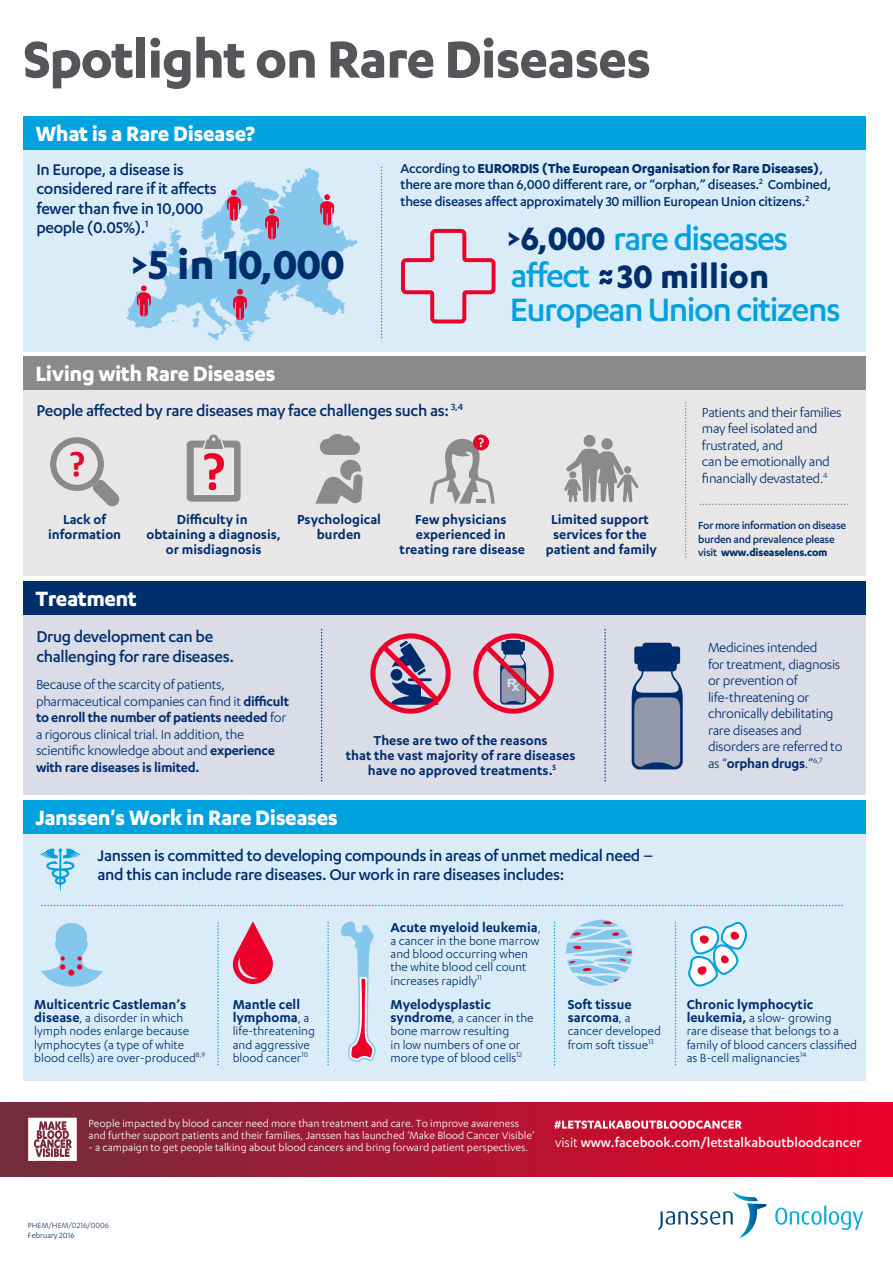
<style>
.page{position:relative;width:893px;height:1263px;background:#fff}
.page>*{position:absolute;margin:0;border:0;box-sizing:border-box;transform-origin:0 0}
.t1{font:700 60px "Karbon";letter-spacing:-.02em;color:#55565a}
.t2{font:700 54.15px "Calibri";color:#eb0029}
.t3{font:700 46.95px "Karbon";letter-spacing:-.02em;color:#002e6d}
.t4{font:700 37.65px/37.2px "Karbon";color:#002e6d}
.t5{font:500 37.65px/34.2px "Karbon";letter-spacing:-.04em;color:#00a1df}
.t6{font:700 36.15px "Calibri";color:#eb0029}
.t7{font:700 24px "Karbon";letter-spacing:-.02em;color:#fff}
.t8{font:500 18px/19.5px "Karbon";letter-spacing:-.02em;color:#002e6d}
.t9{font:15px/16.5px "Karbon";letter-spacing:-.02em;color:#002e6d}
.t10{font:600 15px/15px "Karbon";color:#002e6d;text-align:center}
.t11{font:500 15px/16.5px "Karbon";letter-spacing:-.02em;color:#002e6d}
.t12{font:500 15px "Karbon";color:#fff}
.t13{font:13.5px/13.2px "Karbon";color:#002e6d}
.t14{font:12px/12px "Karbon";color:#fff}
.t15{font:500 12px/13.5px "Karbon";letter-spacing:-.02em;color:#002e6d}
.t16{font:8.7px "Karbon";color:#213564}
.t17{font:8.7px "Karbon";color:#002e6d}
.s1{font-weight:700}
.s2{font-weight:500;color:#00a1df}
.s3{font-weight:600}
.s4{font-weight:600;font-size:15px}
.s5{font-weight:400;font-size:13.5px}
.s6{font-weight:400}
</style>
<div class="page">
<div style="left:24px;top:800px;width:842px;height:281px;background:#d9ecf8"></div>
<div style="left:24px;top:800px;width:842px;height:33px;background:#00a1df"></div>
<div style="left:24px;top:362px;width:842px;height:214px;background:#e8e6e7"></div>
<div style="left:24px;top:356px;width:842px;height:33px;background:#8a8a8d"></div>
<div style="left:24px;top:116px;width:842px;height:236px;background:#d9ecf8"></div>
<div style="left:24px;top:116px;width:842px;height:33px;background:#00a1df"></div>
<svg style="left:381px;top:167px;width:1px;height:171px"></svg>
<svg style="left:685px;top:403px;width:1px;height:155px"></svg>
<div style="left:24px;top:581px;width:842px;height:214px;background:#dadce8"></div>
<svg style="left:604px;top:629px;width:2px;height:153px"></svg>
<svg style="left:321px;top:629px;width:1px;height:153px"></svg>
<svg style="left:217px;top:923px;width:2px;height:143px"></svg>
<svg style="left:327px;top:923px;width:2px;height:143px"></svg>
<svg style="left:554px;top:923px;width:1px;height:143px"></svg>
<svg style="left:675px;top:923px;width:1px;height:143px"></svg>
<svg style="left:41px;top:905px;width:801px;height:1px"></svg>
<div style="left:24px;top:581px;width:842px;height:33px;background:#002e6d"></div>
<svg style="left:50px;top:437px;width:70px;height:70px"></svg>
<div style="left:187px;top:441px;width:54px;height:61px;background:#8a8a8d;border-radius:4px"></div>
<svg style="left:209px;top:434px;width:9px;height:10px"></svg>
<svg style="left:194px;top:438px;width:40px;height:57px;background:#dbdadb"></svg>
<svg style="left:632px;top:643px;width:51px;height:126px"></svg>
<svg style="left:40px;top:848px;width:40px;height:43px"></svg>
<svg style="left:233px;top:921px;width:40px;height:63px"></svg>
<svg style="left:340px;top:921px;width:36px;height:141px"></svg>
<svg style="left:126px;top:168px;width:231px;height:174px"></svg>
<svg style="left:599px;top:270px;width:13px;height:14px"></svg>
<div style="left:370px;top:633px;width:81px;height:81px;border:5px solid #eb0029;border-radius:50%"></div>
<svg style="left:377px;top:640px;width:67px;height:67px"></svg>
<div style="left:473px;top:633px;width:81px;height:81px;border:5px solid #eb0029;border-radius:50%"></div>
<svg style="left:480px;top:640px;width:67px;height:67px"></svg>
<svg style="left:700px;top:504px;width:148px;height:1px"></svg>
<div style="left:0;top:1103px;width:893px;height:73px;background:linear-gradient(to right,#722e3e,#ea0029)"></div>
<svg style="left:554px;top:1120px;width:188px;height:9px"></svg>
<svg style="left:28px;top:1118px;width:49px;height:42px"></svg>
<svg style="left:566px;top:919px;width:66px;height:67px"></svg>
<svg style="left:688px;top:921px;width:59px;height:65px"></svg>
<svg style="left:41px;top:923px;width:62px;height:64px"></svg>
<svg style="left:315px;top:434px;width:48px;height:70px"></svg>
<svg style="left:564px;top:434px;width:75px;height:68px"></svg>
<svg style="left:430px;top:434px;width:65px;height:70px"></svg>
<svg style="left:401px;top:229px;width:94px;height:94px"></svg>
<svg style="left:775px;top:1205px;width:88px;height:25px"></svg>
<img style="left:733px;top:1191px;width:33px;height:47px">
<svg style="left:658px;top:1211px;width:75px;height:19px"></svg>
<h1 class="t1" style="left:23px;top:25px;width:629px">Spotlight on Rare Diseases</h1>
<h3 class="t7" style="left:35px;top:120px;width:221px">What is a Rare Disease?</h3>
<p class="t8" style="left:36px;top:159px;width:182px">In Europe, a disease is considered rare if it affects fewer than five in 10,000 people (0.05%).<sup>1</sup></p>
<h3 class="t3" style="left:132px;top:238px;width:215px">&gt;5 in 10,000</h3>
<h3 class="t7" style="left:35px;top:360px;width:242px">Living with Rare Diseases</h3>
<p class="t11" style="left:400px;top:159px;width:432px">According to <span class="s1">EURORDIS (The European Organisation for Rare Diseases)</span>, there are more than 6,000 different rare, or “orphan,” diseases.<sup>2</sup> Combined, these diseases affect approximately 30 million European Union citizens.<sup>2</sup></p>
<h3 class="t4" style="left:617px;top:219px;width:173px;text-indent:-110px">&gt;6,000 <span class="s2">rare diseases<br></span>30 million</h3>
<h3 class="t5" style="left:510px;top:257px;width:332px">affect<br>European Union citizens</h3>
<p class="t8" style="left:36px;top:400px;width:428px">People affected by rare diseases may face challenges such as: <sup>3,4</sup></p>
<h3 class="t6" style="left:69px;top:441px;width:18px">?</h3>
<p class="t10" style="left:48px;top:511px;width:75px">Lack of information</p>
<h2 class="t2" style="left:201px;top:437px;width:26px">?</h2>
<p class="t10" style="left:146px;top:511px;width:136px">Difficulty in<br>obtaining a diagnosis, or misdiagnosis</p>
<p class="t10" style="left:297px;top:511px;width:85px">Psychological burden</p>
<p class="t10" style="left:546px;top:511px;width:113px">Limited support services for the patient and family</p>
<p class="t10" style="left:400px;top:511px;width:127px">Few physicians experienced in treating rare disease</p>
<h3 class="t7" style="left:35px;top:585px;width:103px">Treatment</h3>
<p class="t8" style="left:36px;top:626px;width:199px">Drug development can be challenging for rare diseases.</p>
<p class="t9" style="left:36px;top:676px;width:255px">Because of the scarcity of patients, pharmaceutical companies can find it <span class="s3">difficult to enroll the number of patients needed</span> for a rigorous clinical trial. In addition, the scientific knowledge about and <span class="s3">experience with rare diseases is limited.</span></p>
<p class="t10" style="left:346px;top:732px;width:231px">These are two of the reasons<br>that the vast majority of rare diseases have no approved treatments.<sup>5</sup></p>
<h3 class="t7" style="left:35px;top:804px;width:304px">Janssen's Work in Rare Diseases</h3>
<p class="t8" style="left:98px;top:845px;width:557px">Janssen is committed to developing compounds in areas of unmet medical need – and this can include rare diseases. Our work in rare diseases includes:</p>
<p class="t10" style="left:34px;top:996px;width:153px">Multicentric Castleman’s</p>
<p class="t13" style="left:34px;top:1011px;width:173px"><span class="s4">disease</span>, a disorder in which lymph nodes enlarge because lymphocytes (a type of white blood cells) are over-produced<sup>8,9</sup></p>
<p class="t10" style="left:233px;top:997px;width:78px;line-height:13.2px;text-align:left">Mantle cell lymphoma<span class="s5">, a</span></p>
<p class="t13" style="left:233px;top:1024px;width:84px">life-threatening and aggressive blood cancer<sup>10</sup></p>
<p class="t10" style="left:391px;top:919px;width:152px">Acute myeloid leukemia<span class="s5">,</span></p>
<p class="t13" style="left:391px;top:934px;width:150px">a cancer in the bone marrow and blood occurring when the white blood cell count increases rapidly<sup>11</sup></p>
<p class="t10" style="left:391px;top:996px;width:102px">Myelodysplastic</p>
<p class="t13" style="left:391px;top:1011px;width:145px"><span class="s4">syndrome</span>, a cancer in the bone marrow resulting<br>in low numbers of one or more type of blood cells<sup>12</sup></p>
<p class="t10" style="left:568px;top:997px;width:65px;line-height:13.2px;text-align:left">Soft tissue sarcoma<span class="s5">, a</span></p>
<p class="t13" style="left:568px;top:1024px;width:95px">cancer developed from soft tissue<sup>13</sup></p>
<p class="t9" style="left:702px;top:404px;width:141px">Patients and their families may feel isolated and frustrated, and<br>can be emotionally and financially devastated.<sup>4</sup></p>
<p class="t15" style="left:698px;top:519px;width:150px">For more information on disease burden and prevalence please visit <span class="s1">www.diseaselens.com</span></p>
<p class="t9" style="left:708px;top:639px;width:136px">Medicines intended<br>for treatment, diagnosis or prevention of life-threatening or chronically debilitating rare diseases and disorders are referred to as “<span class="s3">orphan drugs</span>.”<sup>6,7</sup></p>
<p class="t10" style="left:687px;top:996px;width:128px">Chronic lymphocytic</p>
<p class="t13" style="left:687px;top:1011px;width:172px"><span class="s4">leukemia,</span> a slow- growing<br>rare disease that belongs to a family of blood cancers classified as B-cell malignancies<sup>14</sup></p>
<p class="t14" style="left:89px;top:1117px;width:447px">People impacted by blood cancer need more than treatment and care. To improve awareness and further support patients and their families, Janssen has launched ‘Make Blood Cancer Visible’</p>
<p class="t14" style="left:89px;top:1141px;width:441px">- a campaign to get people talking about blood cancers and bring forward patient perspectives.</p>
<p class="t12" style="left:555px;top:1133px;width:308px"><span class="s6">visit</span> www.facebook.com/letstalkaboutbloodcancer</p>
<p class="t16" style="left:28px;top:1220px;width:82px">PHEM/HEM/0216/0006</p>
<p class="t17" style="left:28px;top:1231px;width:48px">February 2016</p>
</div>
